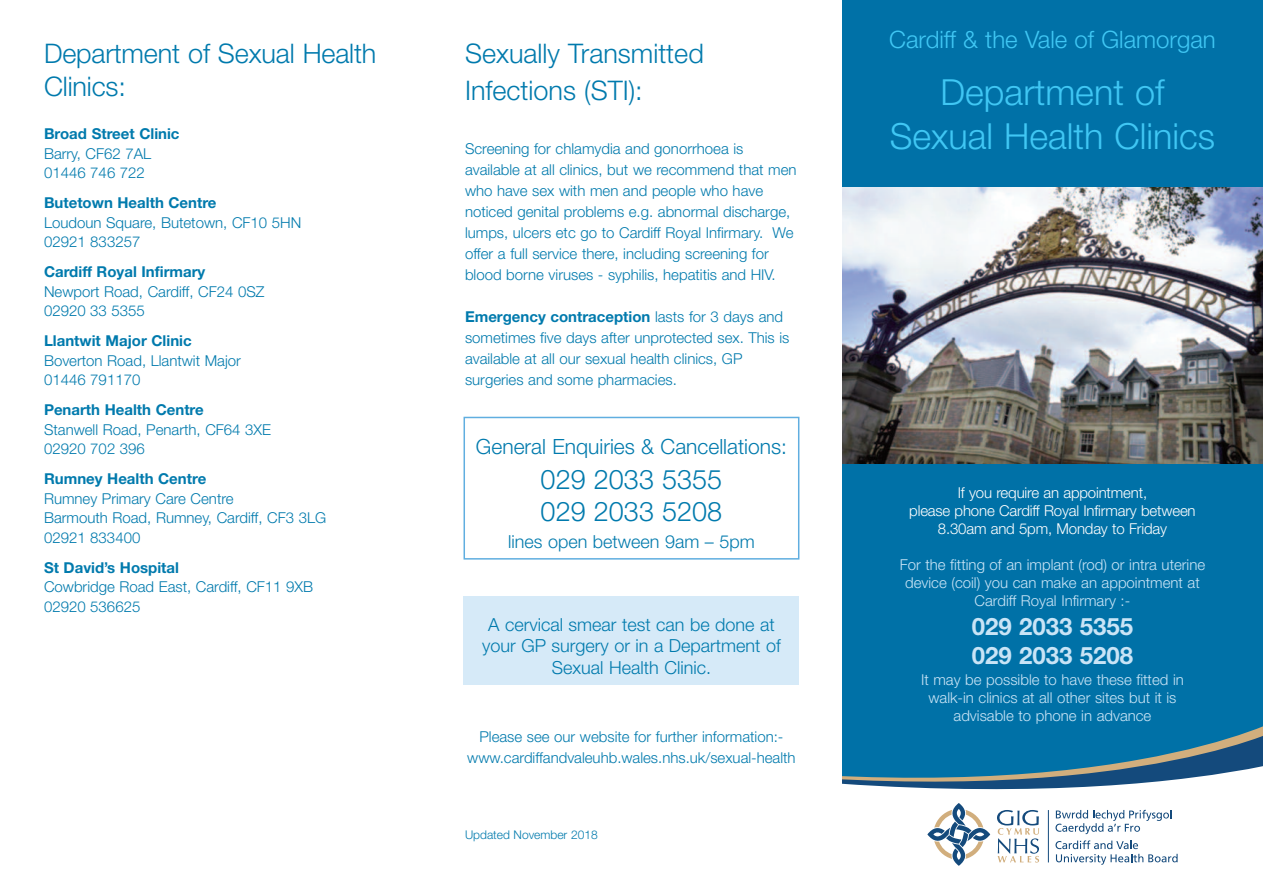
<style>
.page{position:relative;width:1263px;height:893px;background:#fff}
.page>*{position:absolute;margin:0;border:0;box-sizing:border-box;transform-origin:0 0}
.t1{font:300 36px/43.2px "Helvetica Neue LT";color:#40c7f4;text-align:center}
.t2{font:300 27px/32.4px "Helvetica Neue LT";color:#007aad}
.t3{font:300 24px "Helvetica Neue LT";color:#40c7f4}
.t4{font:700 24px/28.8px "Helvetica Neue LT";color:#c9e4f6}
.t5{font:300 21px "Helvetica Neue LT";color:#007aad}
.t6{font:300 18px/21.6px "Helvetica Neue LT";color:#007aad;text-align:center}
.t7{font:300 15px/21px "Helvetica Neue LT";color:#007aad}
.t8{font:300 15px/18px "Helvetica Neue LT";color:#c9e4f6;text-align:center}
.t9{font:700 15px "Helvetica Neue LT";color:#007aad}
.t10{font:300 15px/18px "Helvetica Neue LT";letter-spacing:-.01em;color:#fff;text-align:center}
.t11{font:300 12px "Helvetica Neue LT";color:#007aad}
.s1{font-weight:700}
</style>
<div class="page">
<div style="left:463px;top:597px;width:336px;height:88px;background:#d6eaf8"></div>
<div style="left:842px;top:0;width:421px;height:830px;background:#0071a7"></div>
<img style="left:842px;top:187px;width:421px;height:276px">
<svg style="left:1217px;top:728px;width:46px;height:14px"></svg>
<svg style="left:842px;top:742px;width:421px;height:121px;fill:#fff"></svg>
<svg style="left:927px;top:803px;width:63px;height:63px"></svg>
<svg style="left:997px;top:810px;width:42px;height:52px"></svg>
<hr style="left:1048px;top:810px;width:1px;height:52px;background:#144a7c">
<svg style="left:1055px;top:810px;width:116px;height:24px;background:#d3dde6"></svg>
<svg style="left:1055px;top:840px;width:122px;height:25px"></svg>
<div style="left:463px;top:417px;width:336px;height:143px;border:2px solid #60aee0"></div>
<h2 class="t2" style="left:44px;top:37px;width:334px">Department of Sexual Health<br>Clinics:</h2>
<p class="t9" style="left:44px;top:124px;width:137px">Broad Street Clinic</p>
<p class="t7" style="left:44px;top:143px;width:109px;line-height:19.5px">Barry, CF62 7AL<br>01446 746 722</p>
<p class="t9" style="left:44px;top:193px;width:174px">Butetown Health Centre</p>
<p class="t7" style="left:44px;top:212px;width:259px;line-height:19.5px">Loudoun Square, Butetown, CF10 5HN<br>02921 833257</p>
<p class="t9" style="left:44px;top:262px;width:163px">Cardiff Royal Infirmary</p>
<p class="t7" style="left:44px;top:281px;width:222px;line-height:19.5px">Newport Road, Cardiff, CF24 0SZ<br>02920 33 5355</p>
<p class="t9" style="left:44px;top:331px;width:149px">Llantwit Major Clinic</p>
<p class="t7" style="left:44px;top:350px;width:198px;line-height:19.5px">Boverton Road, Llantwit Major<br>01446 791170</p>
<p class="t9" style="left:44px;top:400px;width:161px">Penarth Health Centre</p>
<p class="t7" style="left:44px;top:419px;width:229px;line-height:19.5px">Stanwell Road, Penarth, CF64 3XE<br>02920 702 396</p>
<p class="t9" style="left:44px;top:469px;width:164px">Rumney Health Centre</p>
<p class="t7" style="left:44px;top:488px;width:284px;line-height:19.5px">Rumney Primary Care Centre<br>Barmouth Road, Rumney, Cardiff, CF3 3LG<br>02921 833400</p>
<p class="t9" style="left:44px;top:558px;width:136px">St David’s Hospital</p>
<p class="t7" style="left:44px;top:577px;width:271px;line-height:19.5px">Cowbridge Road East, Cardiff, CF11 9XB<br>02920 536625</p>
<h2 class="t2" style="left:465px;top:35px;width:240px;line-height:36.8px">Sexually Transmitted<br>Infections (STI):</h2>
<p class="t7" style="left:465px;top:138px;width:333px">Screening for chlamydia and gonorrhoea is available at all clinics, but we recommend that men who have sex with men and people who have noticed genital problems e.g. abnormal discharge, lumps, ulcers etc go to Cardiff Royal Infirmary. We offer a full service there, including screening for blood borne viruses - syphilis, hepatitis and HIV.</p>
<p class="t7" style="left:465px;top:306px;width:326px"><span class="s1">Emergency contraception</span> lasts for 3 days and sometimes five days after unprotected sex. This is available at all our sexual health clinics, GP surgeries and some pharmacies.</p>
<h3 class="t5" style="left:476px;top:433px;width:312px">General Enquiries &amp; Cancellations:</h3>
<h2 class="t2" style="left:541px;top:463px;width:183px">029 2033 5355<br>029 2033 5208</h2>
<p class="t6" style="left:508px;top:530px;width:248px">lines open between 9am – 5pm</p>
<p class="t6" style="left:482px;top:613px;width:300px">A cervical smear test can be done at your GP surgery or in a Department of<br>Sexual Health Clinic.</p>
<p class="t7" style="left:467px;top:725px;width:330px;text-align:center">Please see our website for further information:- www.cardiffandvaleuhb.wales.nhs.uk/sexual-health</p>
<p class="t11" style="left:465px;top:827px;width:134px">Updated November 2018</p>
<h3 class="t3" style="left:889px;top:25px;width:328px">Cardiff &amp; the Vale of Glamorgan</h3>
<h1 class="t1" style="left:890px;top:70px;width:327px">Department of<br>Sexual Health Clinics</h1>
<p class="t10" style="left:909px;top:483px;width:288px">If you require an appointment,<br>please phone Cardiff Royal Infirmary between<br>8.30am and 5pm, Monday to Friday</p>
<p class="t8" style="left:900px;top:555px;width:307px">For the fitting of an implant (rod) or intra uterine device (coil) you can make an appointment at<br>Cardiff Royal Infirmary :-</p>
<h3 class="t4" style="left:972px;top:611px;width:163px">029 2033 5355<br>029 2033 5208</h3>
<p class="t8" style="left:921px;top:670px;width:264px">It may be possible to have these fitted in walk-in clinics at all other sites but it is advisable to phone in advance</p>
</div>
